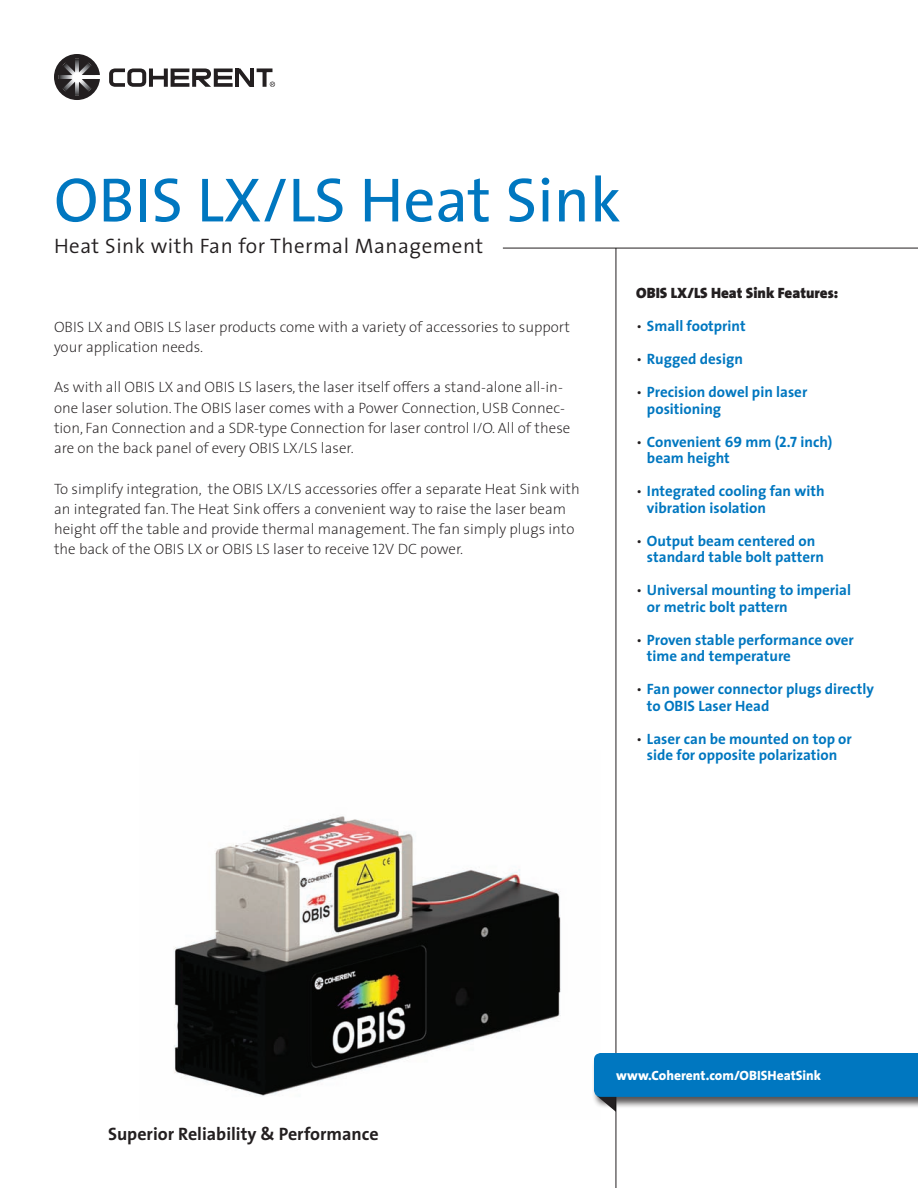
<style>
.page{position:relative;width:918px;height:1188px;background:#fff}
.page>*{position:absolute;margin:0;border:0;box-sizing:border-box;transform-origin:0 0}
.t1{font:63px "The Sans";color:#0077c0}
.t2{font:300 21px "The Sans";letter-spacing:.025em;color:#231f20}
.t3{font:700 18px "The Sans";color:#231f20}
.t4{font:200 15px/20.2px "The Sans";color:#231f20}
.t5{font:700 15px/16.5px "The Sans";color:#0077c0}
.t6{font:900 15px "The Sans";color:#231f20}
.t7{font:800 13.5px "The Sans";color:#fff}
.s1{font-family:"The Sans Extra Light Caps";font-weight:400}
.s2{font-weight:300;color:#231f20}
.s3{font-family:"The Sans Bold Caps";font-weight:400}
</style>
<div class="page">
<img style="left:174px;top:816px;width:387px;height:280px">
<svg style="left:54px;top:54px;width:46px;height:46px"></svg>
<hr style="left:77px;top:75px;width:23px;height:4px;background:#fff">
<svg style="left:263px;top:72px;width:4px;height:15px"></svg>
<svg style="left:257px;top:68px;width:15px;height:4px"></svg>
<svg style="left:109px;top:68px;width:145px;height:19px"></svg>
<svg style="left:270px;top:82px;width:5px;height:5px"></svg>
<hr style="left:616px;top:248px;width:1px;height:940px;background:#231f20">
<hr style="left:503px;top:248px;width:415px;height:1px;background:#231f20">
<svg style="left:594px;top:1053px;width:324px;height:59px;background:#2f87be"></svg>
<p class="t1" style="left:54px;top:148px;width:568px">OBIS LX/LS Heat Sink</p>
<p class="t2" style="left:54px;top:229px;width:431px">Heat Sink with Fan for Thermal Management</p>
<p class="t4" style="left:54px;top:316px;width:518px">OBIS LX and OBIS LS laser products come with a variety of accessories to support your application needs.</p>
<p class="t4" style="left:54px;top:377px;width:518px">As with all OBIS LX and OBIS LS lasers, the laser itself offers a stand-alone all-in&shy;one laser solution. The OBIS laser comes with a Power Connection, USB Connec&shy;tion, Fan Connection and a SDR-type Connection for laser control I/O. All of these are on the back panel of every OBIS LX/LS laser.</p>
<p class="t4" style="left:54px;top:478px;width:527px">To simplify integration, the OBIS LX/LS accessories offer a separate Heat Sink with an integrated fan. The Heat Sink offers a convenient way to raise the laser beam height off the table and provide thermal management. The fan simply plugs into the back of the OBIS LX or OBIS LS laser to receive <span class="s1">12</span>V DC power.</p>
<p class="t6" style="left:636px;top:281px;width:204px">OBIS LX/LS Heat Sink Features:</p>
<p class="t5" style="left:636px;top:318px;width:111px"><span class="s2">•</span> Small footprint</p>
<p class="t5" style="left:636px;top:351px;width:108px"><span class="s2">•</span> Rugged design</p>
<p class="t5" style="left:647px;top:384px;width:162px;text-indent:-11px"><span class="s2">•</span> Precision dowel pin laser positioning</p>
<p class="t5" style="left:636px;top:433px;width:198px"><span class="s2">•</span> Convenient <span class="s3">69</span> mm (<span class="s3">2.7</span> inch)</p>
<p class="t5" style="left:647px;top:450px;width:84px">beam height</p>
<p class="t5" style="left:647px;top:483px;width:179px;text-indent:-11px"><span class="s2">•</span> Integrated cooling fan with vibration isolation</p>
<p class="t5" style="left:647px;top:532px;width:179px;text-indent:-11px"><span class="s2">•</span> Output beam centered on standard table bolt pattern</p>
<p class="t5" style="left:647px;top:582px;width:206px;text-indent:-11px"><span class="s2">•</span> Universal mounting to imperial or metric bolt pattern</p>
<p class="t5" style="left:647px;top:631px;width:208px;text-indent:-11px"><span class="s2">•</span> Proven stable performance over time and temperature</p>
<p class="t5" style="left:647px;top:681px;width:228px;text-indent:-11px"><span class="s2">•</span> Fan power connector plugs directly to OBIS Laser Head</p>
<p class="t5" style="left:636px;top:730px;width:217px;text-align:center"><span class="s2">•</span> Laser can be mounted on top or side for opposite polarization</p>
<p class="t3" style="left:108px;top:1119px;width:272px">Superior Reliability &amp; Performance</p>
<p class="t7" style="left:616px;top:1064px;width:206px">www.Coherent.com/OBISHeatSink</p>
</div>
